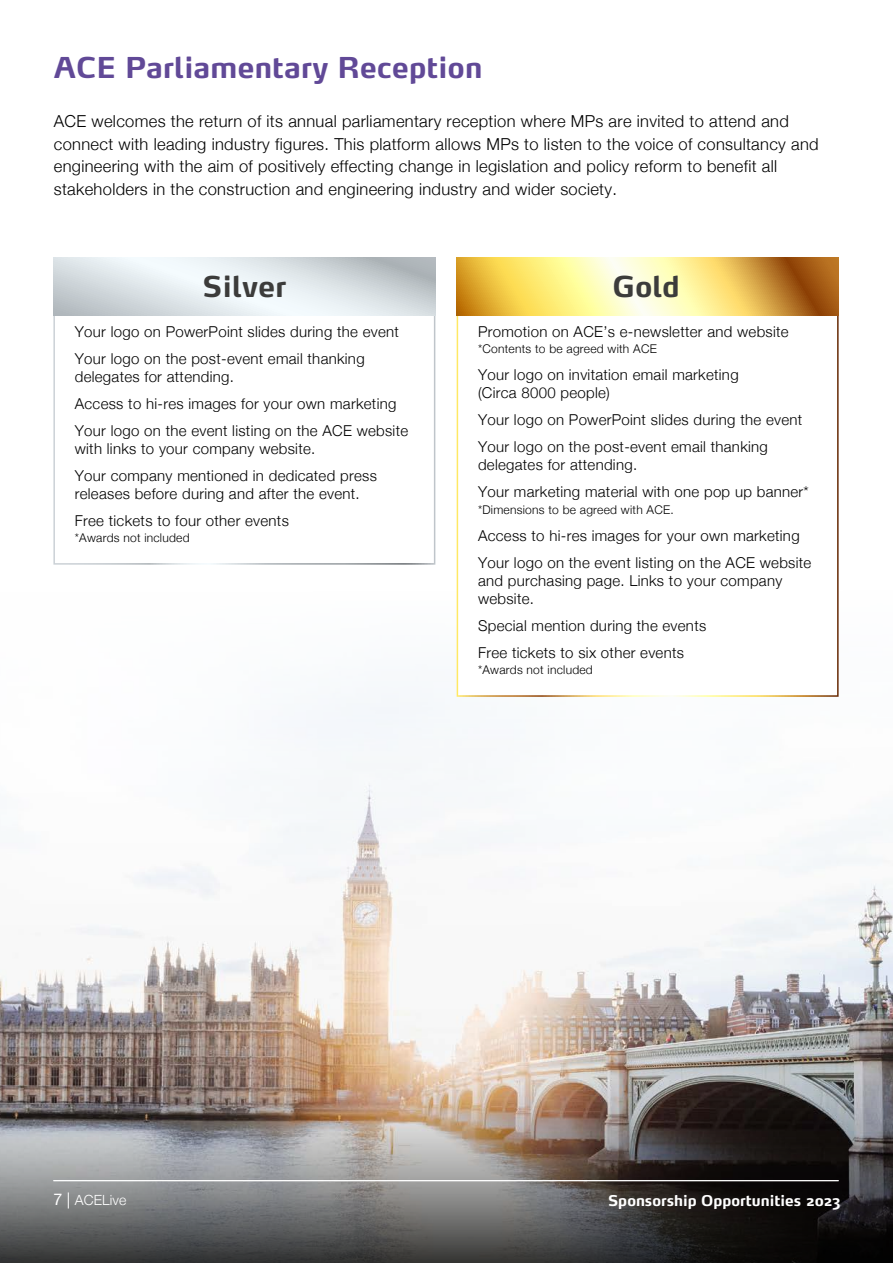
<style>
.page{position:relative;width:893px;height:1263px;background:#fff}
.page>*{position:absolute;margin:0;border:0;box-sizing:border-box;transform-origin:0 0}
.t1{font:700 28.5px "Max";letter-spacing:.01em;color:#614997}
.t2{font:700 28.5px "Max";letter-spacing:.01em;color:#3c3c3b}
.t3{font:300 16.5px/22.5px "Helvetica Neue";letter-spacing:.02em;color:#000}
.t4{font:300 15px/27px "Helvetica Neue";letter-spacing:.02em;color:#000}
.t5{font:700 14.7px "Max";color:#fff}
.t6{font:300 13.95px "Helvetica Neue";letter-spacing:.01em;color:#fff}
.t7{font:300 12px "Helvetica Neue";letter-spacing:.02em;color:#000}
.s1{font-weight:400;font-size:16.05px}
</style>
<div class="page">
<div style="left:0;top:315px;width:893px;height:852px;background:#fafbfc"></div>
<svg style="left:53px;top:315px;width:382px;height:250px"></svg>
<svg style="left:457px;top:315px;width:382px;height:382px"></svg>
<svg style="left:53px;top:257px;width:382px;height:58px"></svg>
<svg style="left:457px;top:257px;width:382px;height:58px"></svg>
<img style="left:0;top:968px;width:893px;height:295px">
<hr style="left:53px;top:1180px;width:786px;height:1px;background:#fff">
<h1 class="t1" style="left:54px;top:49px;width:430px">ACE Parliamentary Reception</h1>
<p class="t3" style="left:54px;top:109px;width:766px">ACE welcomes the return of its annual parliamentary reception where MPs are invited to attend and connect with leading industry figures. This platform allows MPs to listen to the voice of consultancy and engineering with the aim of positively effecting change in legislation and policy reform to benefit all stakeholders in the construction and engineering industry and wider society.</p>
<h1 class="t2" style="left:203px;top:269px;width:85px">Silver</h1>
<h1 class="t2" style="left:613px;top:269px;width:69px">Gold</h1>
<p class="t4" style="left:75px;top:317px;width:326px">Your logo on PowerPoint slides during the event<br>Your logo on the post-event email thanking</p>
<p class="t4" style="left:75px;top:362px;width:335px">delegates for attending.<br>Access to hi-res images for your own marketing<br>Your logo on the event listing on the ACE website</p>
<p class="t4" style="left:75px;top:434px;width:304px">with links to your company website.<br>Your company mentioned in dedicated press</p>
<p class="t4" style="left:75px;top:479px;width:286px">releases before during and after the event.<br>Free tickets to four other events</p>
<p class="t7" style="left:75px;top:528px;width:116px">*Awards not included</p>
<p class="t4" style="left:478px;top:317px;width:312px">Promotion on ACE’s e-newsletter and website</p>
<p class="t7" style="left:478px;top:339px;width:180px">*Contents to be agreed with ACE</p>
<p class="t4" style="left:478px;top:365px;width:262px;line-height:18px">Your logo on invitation email marketing (Circa 8000 people)</p>
<p class="t4" style="left:478px;top:405px;width:326px">Your logo on PowerPoint slides during the event<br>Your logo on the post-event email thanking</p>
<p class="t4" style="left:478px;top:450px;width:332px">delegates for attending.<br>Your marketing material with one pop up banner*</p>
<p class="t7" style="left:478px;top:500px;width:197px">*Dimensions to be agreed with ACE.</p>
<p class="t4" style="left:478px;top:521px;width:335px">Access to hi-res images for your own marketing<br>Your logo on the event listing on the ACE website</p>
<p class="t4" style="left:478px;top:570px;width:306px;line-height:18px">and purchasing page. Links to your company website.</p>
<p class="t4" style="left:478px;top:611px;width:230px">Special mention during the events<br>Free tickets to six other events</p>
<p class="t7" style="left:478px;top:660px;width:116px">*Awards not included</p>
<p class="t6" style="left:53px;top:1189px;width:75px"><span class="s1">7 |</span> ACELive</p>
<p class="t5" style="left:608px;top:1191px;width:234px">Sponsorship Opportunities 2023</p>
</div>
